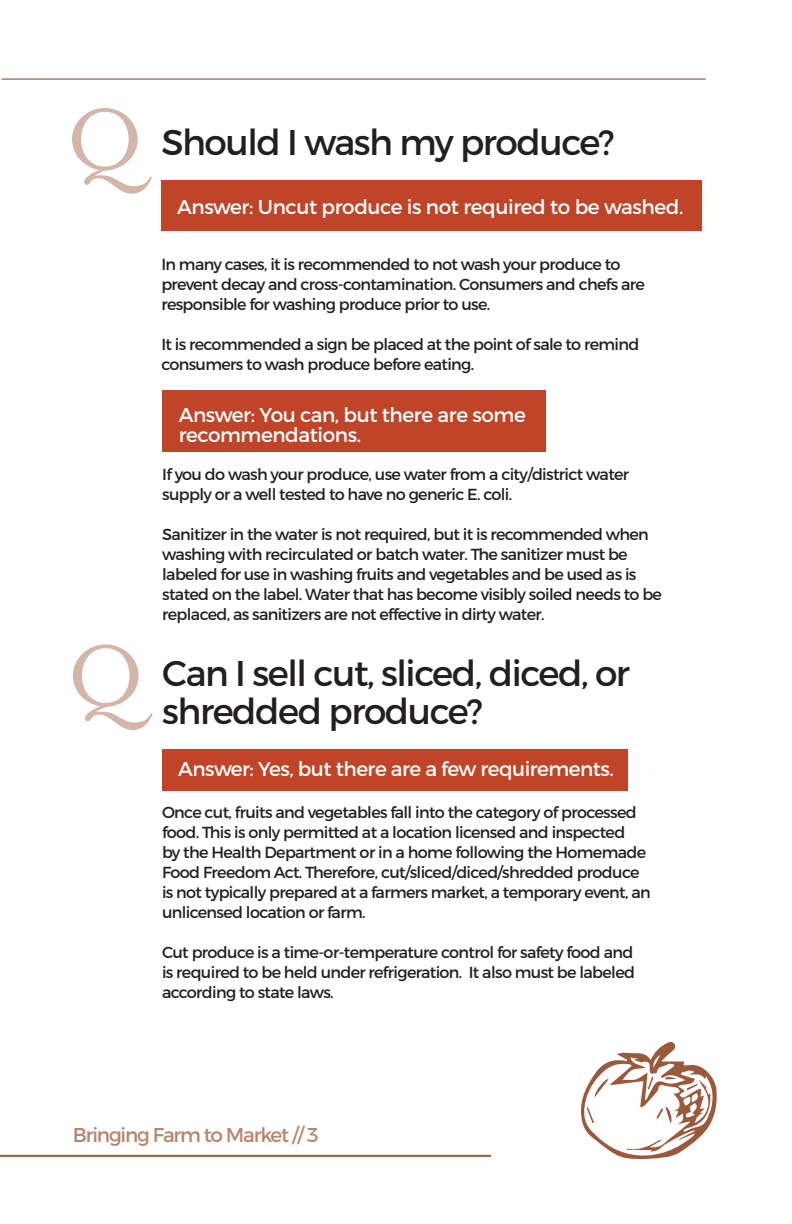
<style>
.page{position:relative;width:792px;height:1224px;background:#fff}
.page>*{position:absolute;margin:0;border:0;box-sizing:border-box;transform-origin:0 0}
.t1{font:35.8px/38px "Montserrat";letter-spacing:-.04em;color:#231f20}
.t2{font:20px/20px "Montserrat";letter-spacing:-.02em;color:#fff}
.t3{font:20px "Montserrat";letter-spacing:-.06em;color:#b6866e}
.t4{font:16px/20px "Montserrat";letter-spacing:-.04em;color:#231f20}
</style>
<div class="page">
<hr style="left:0;top:1155px;width:491px;height:2px;background:#9b593c">
<div style="left:162px;top:749px;width:466px;height:42px;background:#c04528"></div>
<div style="left:161px;top:180px;width:541px;height:50px;background:#c04528"></div>
<hr style="left:1px;top:78px;width:705px;height:2px;background:#9b593c">
<svg style="left:72px;top:108px;width:80px;height:86px"></svg>
<svg style="left:73px;top:644px;width:80px;height:86px"></svg>
<div style="left:162px;top:390px;width:384px;height:62px;background:#c04528"></div>
<svg style="left:581px;top:1041px;width:136px;height:118px"></svg>
<h1 class="t1" style="left:161px;top:124px;width:455px">Should I wash my produce?</h1>
<p class="t2" style="left:177px;top:197px;width:508px">Answer: Uncut produce is not required to be washed.</p>
<p class="t4" style="left:161px;top:255px;width:485px">In many cases, it is recommended to not wash your produce to prevent decay and cross-contamination. Consumers and chefs are responsible for washing produce prior to use.</p>
<p class="t4" style="left:161px;top:335px;width:480px">It is recommended a sign be placed at the point of sale to remind consumers to wash produce before eating.</p>
<p class="t2" style="left:179px;top:405px;width:349px">Answer: You can, but there are some recommendations.</p>
<p class="t4" style="left:162px;top:465px;width:469px">If you do wash your produce, use water from a city/district water supply or a well tested to have no generic E. coli.</p>
<p class="t4" style="left:162px;top:525px;width:501px">Sanitizer in the water is not required, but it is recommended when washing with recirculated or batch water. The sanitizer must be labeled for use in washing fruits and vegetables and be used as is stated on the label. Water that has become visibly soiled needs to be replaced, as sanitizers are not effective in dirty water.</p>
<h1 class="t1" style="left:162px;top:655px;width:469px">Can I sell cut, sliced, diced, or shredded produce?</h1>
<p class="t2" style="left:178px;top:759px;width:437px">Answer: Yes, but there are a few requirements.</p>
<p class="t4" style="left:162px;top:803px;width:490px">Once cut, fruits and vegetables fall into the category of processed food. This is only permitted at a location licensed and inspected<br>by the Health Department or in a home following the Homemade Food Freedom Act. Therefore, cut/sliced/diced/shredded produce is not typically prepared at a farmers market, a temporary event, an unlicensed location or farm.</p>
<p class="t4" style="left:162px;top:943px;width:475px;text-align:justify">Cut produce is a time-or-temperature control for safety food and is required to be held under refrigeration. It also must be labeled according to state laws.</p>
<p class="t3" style="left:73px;top:1126px;width:248px">Bringing Farm to Market // 3</p>
</div>
